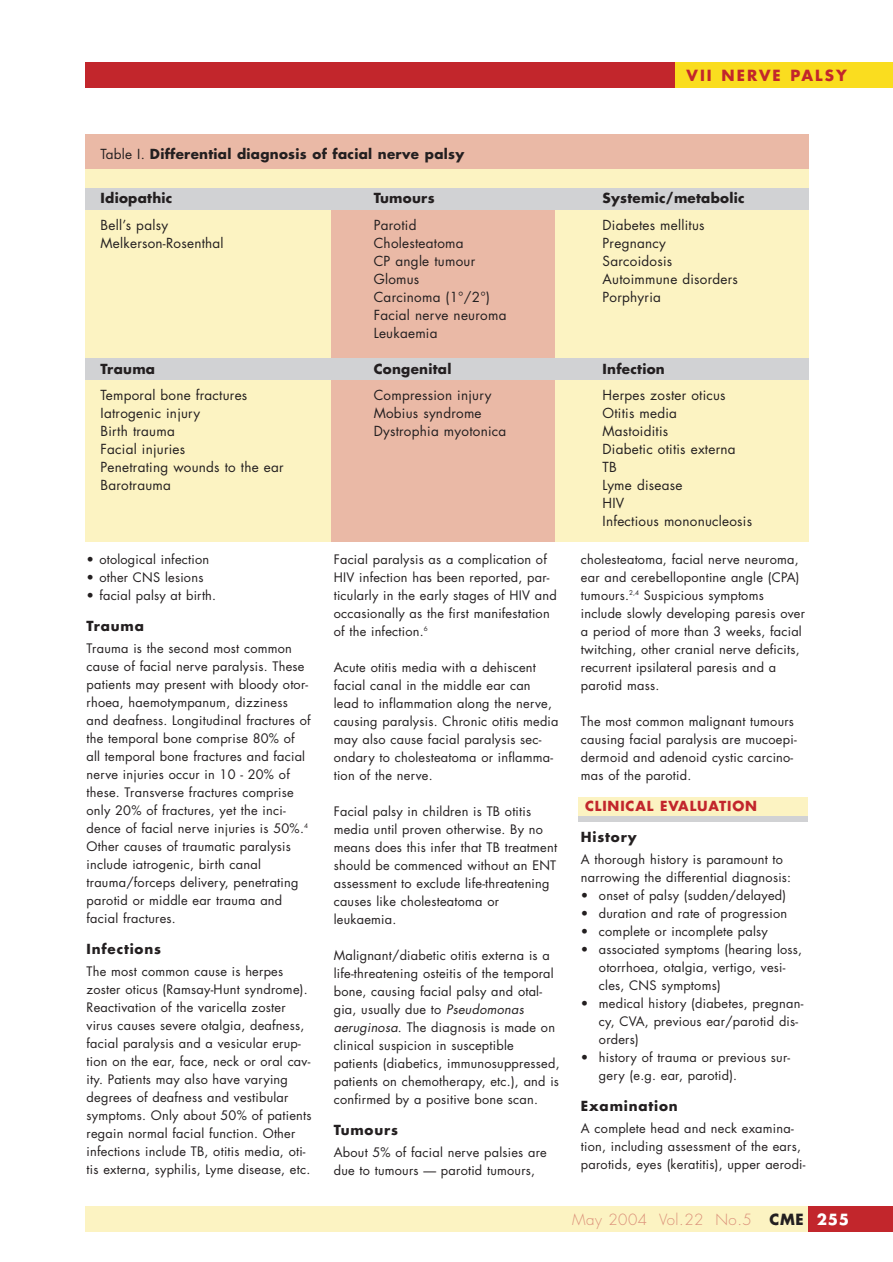
<style>
.page{position:relative;width:893px;height:1262px;background:#fff}
.page>*{position:absolute;margin:0;border:0;box-sizing:border-box;transform-origin:0 0}
.t1{font:300 15px "Futura";letter-spacing:.035em;color:#db9079}
.t2{font:700 15px "Futura";letter-spacing:.135em;color:#c2262c}
.t3{font:13.5px/18px "Futura";letter-spacing:.02em;color:#231f20}
.t4{font:700 13.5px "Futura";letter-spacing:.02em;color:#231f20}
.t5{font:700 13.5px "Futura";letter-spacing:.06em;color:#231f20}
.t6{font:700 13.5px "Futura";letter-spacing:.06em;color:#c2262c}
.t7{font:12.75px/18px "Futura";letter-spacing:.02em;color:#231f20}
.s1{font-weight:400}
.s2{font-style:italic}
.s3{font-weight:700;color:#231f20}
.s4{font-weight:700;color:#fff}
</style>
<div class="page">
<div style="left:578px;top:796px;width:230px;height:19px;background:#fcf3c2"></div>
<div style="left:578px;top:816px;width:230px;height:5px;background:#d1d2d4"></div>
<div style="left:85px;top:1206px;width:723px;height:26px;background:#fcf3c2"></div>
<div style="left:808px;top:1206px;width:84px;height:26px;background:#c2262c"></div>
<div style="left:85px;top:62px;width:723px;height:26px;background:#c2262c"></div>
<div style="left:675px;top:62px;width:217px;height:26px;background:#fadd1f"></div>
<div style="left:85px;top:134px;width:723px;height:407px;background:#fcf3c2"></div>
<div style="left:85px;top:134px;width:723px;height:34px;background:#eab9a6"></div>
<div style="left:85px;top:188px;width:723px;height:21px;background:#d1d2d4"></div>
<div style="left:85px;top:359px;width:723px;height:21px;background:#d1d2d4"></div>
<div style="left:332px;top:210px;width:223px;height:148px;background:#eab9a6"></div>
<div style="left:332px;top:380px;width:223px;height:161px;background:#eab9a6"></div>
<p class="t2" style="left:686px;top:68px;width:162px">VII NERVE PALSY</p>
<p class="t4" style="left:100px;top:147px;width:365px"><span class="s1">Table I.</span> Differential diagnosis of facial nerve palsy</p>
<p class="t4" style="left:100px;top:192px;width:73px">Idiopathic</p>
<p class="t4" style="left:373px;top:192px;width:62px">Tumours</p>
<p class="t4" style="left:602px;top:192px;width:144px">Systemic/metabolic</p>
<p class="t3" style="left:100px;top:217px;width:69px">Bell’s palsy</p>
<p class="t3" style="left:374px;top:217px;width:44px">Parotid</p>
<p class="t3" style="left:602px;top:217px;width:104px">Diabetes mellitus</p>
<p class="t3" style="left:100px;top:235px;width:125px">Melkerson-Rosenthal</p>
<p class="t3" style="left:374px;top:235px;width:91px">Cholesteatoma</p>
<p class="t3" style="left:602px;top:235px;width:65px">Pregnancy</p>
<p class="t3" style="left:373px;top:253px;width:103px">CP angle tumour</p>
<p class="t3" style="left:602px;top:253px;width:71px">Sarcoidosis</p>
<p class="t3" style="left:373px;top:271px;width:47px">Glomus</p>
<p class="t3" style="left:602px;top:271px;width:137px">Autoimmune disorders</p>
<p class="t3" style="left:373px;top:289px;width:118px">Carcinoma (1°/2°)</p>
<p class="t3" style="left:602px;top:289px;width:60px">Porphyria</p>
<p class="t3" style="left:373px;top:307px;width:134px">Facial nerve neuroma<br>Leukaemia</p>
<p class="t4" style="left:100px;top:362px;width:56px">Trauma</p>
<p class="t4" style="left:373px;top:362px;width:79px">Congenital</p>
<p class="t4" style="left:602px;top:362px;width:64px">Infection</p>
<p class="t3" style="left:100px;top:387px;width:148px">Temporal bone fractures</p>
<p class="t3" style="left:374px;top:387px;width:119px">Compression injury</p>
<p class="t3" style="left:602px;top:387px;width:125px">Herpes zoster oticus</p>
<p class="t3" style="left:100px;top:405px;width:101px">Iatrogenic injury</p>
<p class="t3" style="left:374px;top:405px;width:109px">Mobius syndrome</p>
<p class="t3" style="left:602px;top:405px;width:76px">Otitis media</p>
<p class="t3" style="left:100px;top:423px;width:76px">Birth trauma</p>
<p class="t3" style="left:374px;top:423px;width:134px">Dystrophia myotonica</p>
<p class="t3" style="left:602px;top:423px;width:67px">Mastoiditis</p>
<p class="t3" style="left:100px;top:441px;width:86px">Facial injuries</p>
<p class="t3" style="left:602px;top:441px;width:135px">Diabetic otitis externa</p>
<p class="t3" style="left:100px;top:459px;width:185px">Penetrating wounds to the ear</p>
<p class="t3" style="left:602px;top:459px;width:16px">TB</p>
<p class="t3" style="left:100px;top:477px;width:72px">Barotrauma</p>
<p class="t3" style="left:602px;top:477px;width:151px">Lyme disease<br>HIV<br>Infectious mononucleosis</p>
<p class="t7" style="left:87px;top:551px;width:124px">• otological infection</p>
<p class="t7" style="left:87px;top:569px;width:118px">• other CNS lesions</p>
<p class="t7" style="left:87px;top:587px;width:131px">• facial palsy at birth.</p>
<p class="t4" style="left:87px;top:620px;width:59px">Trauma</p>
<p class="t7" style="left:87px;top:640px;width:225px">Trauma is the second most common cause of facial nerve paralysis. These patients may present with bloody otor&shy;rhoea, haemotympanum, dizziness and deafness. Longitudinal fractures of the temporal bone comprise 80% of all temporal bone fractures and facial nerve injuries occur in 10 - 20% of these. Transverse fractures comprise only 20% of fractures, yet the inci&shy;dence of facial nerve injuries is 50%.<sup>4<br></sup>Other causes of traumatic paralysis include iatrogenic, birth canal trauma/forceps delivery, penetrating parotid or middle ear trauma and facial fractures.</p>
<p class="t5" style="left:87px;top:943px;width:76px">Infections</p>
<p class="t7" style="left:87px;top:963px;width:226px">The most common cause is herpes zoster oticus (Ramsay-Hunt syndrome).<br>Reactivation of the varicella zoster virus causes severe otalgia, deafness, facial paralysis and a vesicular erup&shy;tion on the ear, face, neck or oral cav&shy;ity. Patients may also have varying degrees of deafness and vestibular symptoms. Only about 50% of patients regain normal facial function. Other infections include TB, otitis media, oti&shy;tis externa, syphilis, Lyme disease, etc.</p>
<p class="t7" style="left:334px;top:551px;width:224px">Facial paralysis as a complication of HIV infection has been reported, par&shy;ticularly in the early stages of HIV and occasionally as the first manifestation of the infection.<sup>6</sup></p>
<p class="t7" style="left:334px;top:659px;width:226px">Acute otitis media with a dehiscent facial canal in the middle ear can lead to inflammation along the nerve, causing paralysis. Chronic otitis media may also cause facial paralysis sec&shy;ondary to cholesteatoma or inflamma&shy;tion of the nerve.</p>
<p class="t7" style="left:334px;top:803px;width:225px">Facial palsy in children is TB otitis media until proven otherwise. By no means does this infer that TB treatment should be commenced without an ENT assessment to exclude life-threatening causes like cholesteatoma or leukaemia.</p>
<p class="t7" style="left:334px;top:947px;width:227px">Malignant/diabetic otitis externa is a life-threatening osteitis of the temporal bone, causing facial palsy and otal&shy;gia, usually due to <span class="s2">Pseudomonas aeruginosa</span>. The diagnosis is made on clinical suspicion in susceptible patients (diabetics, immunosuppressed, patients on chemotherapy, etc.), and is confirmed by a positive bone scan.</p>
<p class="t5" style="left:334px;top:1124px;width:66px">Tumours</p>
<p class="t7" style="left:334px;top:1144px;width:214px">About 5% of facial nerve palsies are due to tumours — parotid tumours,</p>
<p class="t7" style="left:581px;top:551px;width:226px">cholesteatoma, facial nerve neuroma, ear and cerebellopontine angle (CPA) tumours.<sup>2,4</sup> Suspicious symptoms include slowly developing paresis over a period of more than 3 weeks, facial twitching, other cranial nerve deficits, recurrent ipsilateral paresis and a parotid mass.</p>
<p class="t7" style="left:581px;top:713px;width:217px">The most common malignant tumours causing facial paralysis are mucoepi&shy;dermoid and adenoid cystic carcino&shy;mas of the parotid.</p>
<p class="t6" style="left:585px;top:800px;width:173px">CLINICAL EVALUATION</p>
<p class="t5" style="left:581px;top:830px;width:57px">History</p>
<p class="t7" style="left:581px;top:851px;width:212px">A thorough history is paramount to narrowing the differential diagnosis:</p>
<p class="t7" style="left:581px;top:887px;width:207px">• onset of palsy (sudden/delayed)</p>
<p class="t7" style="left:581px;top:905px;width:208px">• duration and rate of progression</p>
<p class="t7" style="left:581px;top:923px;width:188px">• complete or incomplete palsy</p>
<p class="t7" style="left:599px;top:941px;width:205px;text-indent:-18px">• associated symptoms (hearing loss, otorrhoea, otalgia, vertigo, vesi&shy;cles, CNS symptoms)</p>
<p class="t7" style="left:599px;top:995px;width:206px;text-indent:-18px">• medical history (diabetes, pregnan&shy;cy, CVA, previous ear/parotid dis&shy;orders)</p>
<p class="t7" style="left:599px;top:1049px;width:193px;text-indent:-18px">• history of trauma or previous sur&shy;gery (e.g. ear, parotid).</p>
<p class="t5" style="left:581px;top:1099px;width:98px">Examination</p>
<p class="t7" style="left:581px;top:1120px;width:226px">A complete head and neck examina&shy;tion, including assessment of the ears, parotids, eyes (keratitis), upper aerodi-</p>
<p class="t1" style="left:572px;top:1212px;width:278px">May 2004 Vol.22 No.5 <span class="s3">CME</span> <span class="s4">255</span></p>
</div>
